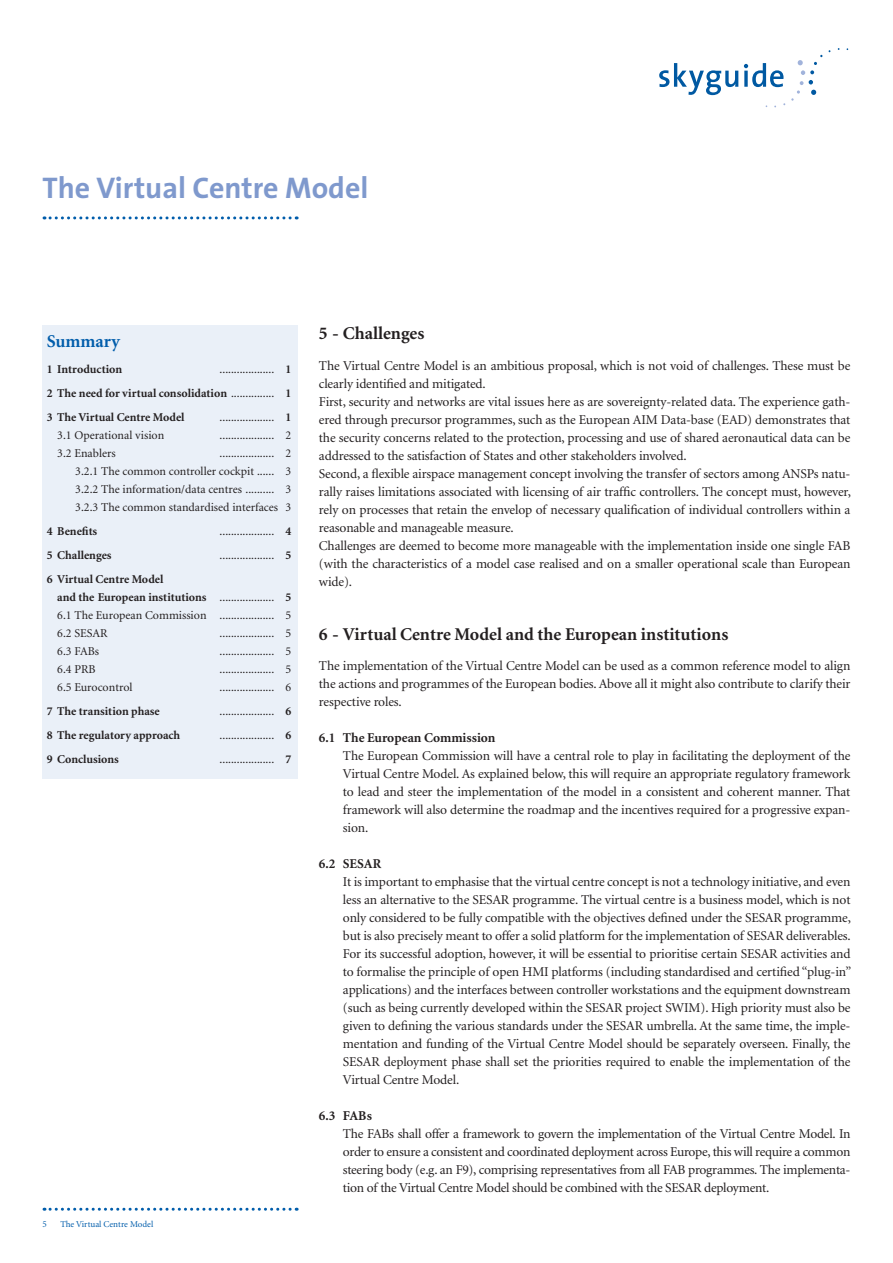
<style>
.page{position:relative;width:893px;height:1263px;background:#fff}
.page>*{position:absolute;margin:0;border:0;box-sizing:border-box;transform-origin:0 0}
.t1{font:700 30px "The Sans";color:#7f99cd}
.inter{font:700 18px "Minion";color:#231f20}
.t2{font:700 18px "Minion";color:#015dab}
.texte{font:13.5px/18px "Minion";letter-spacing:-.01em;color:#231f20;text-align:justify}
.texte_gras{font:700 13.5px "Minion";color:#231f20}
.t3{font:12px "Minion";color:#231f20}
.t4{font:700 12px "Minion";color:#231f20}
.t5{font:9px "Minion";color:#015dab}
.s1{font-weight:700}
.s2{font-weight:400}
</style>
<div class="page">
<svg style="left:44px;top:1208px;width:253px;height:3px"></svg>
<svg style="left:44px;top:216px;width:253px;height:3px"></svg>
<svg style="left:791px;top:55px;width:31px;height:46px"></svg>
<svg style="left:659px;top:63px;width:79px;height:32px"></svg>
<svg style="left:744px;top:63px;width:39px;height:24px"></svg>
<div style="left:43px;top:325px;width:255px;height:454px;background:#eaf0f8"></div>
<p class="t1" style="left:43px;top:163px;width:327px">The Virtual Centre Model</p>
<p class="t2" style="left:47px;top:332px;width:75px">Summary</p>
<p class="t4" style="left:47px;top:363px;width:77px">1 Introduction</p>
<p class="t3" style="left:220px;top:363px;width:73px">................... <span class="s1">1</span></p>
<p class="t4" style="left:47px;top:387px;width:246px">2 The need for virtual consolidation <span class="s2">...............</span> 1</p>
<p class="t4" style="left:47px;top:411px;width:139px">3 The Virtual Centre Model</p>
<p class="t3" style="left:220px;top:411px;width:73px">................... <span class="s1">1</span></p>
<p class="t3" style="left:57px;top:429px;width:108px">3.1 Operational vision</p>
<p class="t3" style="left:220px;top:429px;width:73px">................... 2</p>
<p class="t3" style="left:57px;top:447px;width:60px">3.2 Enablers</p>
<p class="t3" style="left:220px;top:447px;width:73px">................... 2</p>
<p class="t3" style="left:75px;top:465px;width:217px">3.2.1 The common controller cockpit ...... 3</p>
<p class="t3" style="left:75px;top:483px;width:217px">3.2.2 The information/data centres .......... 3</p>
<p class="t3" style="left:75px;top:501px;width:217px">3.2.3 The common standardised interfaces 3</p>
<p class="t4" style="left:47px;top:525px;width:52px">4 Benefits</p>
<p class="t3" style="left:220px;top:525px;width:73px">................... <span class="s1">4</span></p>
<p class="t4" style="left:47px;top:549px;width:66px">5 Challenges</p>
<p class="t3" style="left:220px;top:549px;width:73px">................... <span class="s1">5</span></p>
<p class="t4" style="left:47px;top:573px;width:118px">6 Virtual Centre Model</p>
<p class="t4" style="left:57px;top:591px;width:235px">and the European institutions <span class="s2">...................</span> 5</p>
<p class="t3" style="left:57px;top:609px;width:235px">6.1 The European Commission ................... 5</p>
<p class="t3" style="left:57px;top:627px;width:52px">6.2 SESAR</p>
<p class="t3" style="left:220px;top:627px;width:73px">................... 5</p>
<p class="t3" style="left:57px;top:645px;width:43px">6.3 FABs</p>
<p class="t3" style="left:220px;top:645px;width:73px">................... 5</p>
<p class="t3" style="left:57px;top:663px;width:40px">6.4 PRB</p>
<p class="t3" style="left:220px;top:663px;width:73px">................... 5</p>
<p class="t3" style="left:57px;top:681px;width:77px">6.5 Eurocontrol</p>
<p class="t3" style="left:220px;top:681px;width:73px">................... 6</p>
<p class="t4" style="left:47px;top:705px;width:115px">7 The transition phase</p>
<p class="t3" style="left:220px;top:705px;width:73px">................... <span class="s1">6</span></p>
<p class="t4" style="left:47px;top:729px;width:135px">8 The regulatory approach</p>
<p class="t3" style="left:220px;top:729px;width:73px">................... <span class="s1">6</span></p>
<p class="t4" style="left:47px;top:753px;width:74px">9 Conclusions</p>
<p class="t3" style="left:220px;top:753px;width:73px">................... <span class="s1">7</span></p>
<p class="t5" style="left:43px;top:1220px;width:6px">5</p>
<p class="t5" style="left:60px;top:1220px;width:95px">The Virtual Centre Model</p>
<p class="inter" style="left:319px;top:324px;width:107px">5 - Challenges</p>
<p class="texte" style="left:319px;top:357px;width:533px">The Virtual Centre Model is an ambitious proposal, which is not void of challenges. These must be clearly identified and mitigated.</p>
<p class="texte" style="left:319px;top:393px;width:533px">First, security and networks are vital issues here as are sovereignty-related data. The experience gath&shy;ered through precursor programmes, such as the European AIM Data-base (EAD) demonstrates that the security concerns related to the protection, processing and use of shared aeronautical data can be addressed to the satisfaction of States and other stakeholders involved.</p>
<p class="texte" style="left:319px;top:465px;width:533px">Second, a flexible airspace management concept involving the transfer of sectors among ANSPs natu&shy;rally raises limitations associated with licensing of air traffic controllers. The concept must, however, rely on processes that retain the envelop of necessary qualification of individual controllers within a reasonable and manageable measure.</p>
<p class="texte" style="left:319px;top:537px;width:533px">Challenges are deemed to become more manageable with the implementation inside one single FAB (with the characteristics of a model case realised and on a smaller operational scale than European wide).</p>
<p class="inter" style="left:319px;top:625px;width:411px">6 - Virtual Centre Model and the European institutions</p>
<p class="texte" style="left:319px;top:657px;width:533px">The implementation of the Virtual Centre Model can be used as a common reference model to align the actions and programmes of the European bodies. Above all it might also contribute to clarify their respective roles.</p>
<p class="texte_gras" style="left:319px;top:731px;width:178px">6.1 The European Commission</p>
<p class="texte" style="left:343px;top:747px;width:509px">The European Commission will have a central role to play in facilitating the deployment of the Virtual Centre Model. As explained below, this will require an appropriate regulatory framework to lead and steer the implementation of the model in a consistent and coherent manner. That framework will also determine the roadmap and the incentives required for a progressive expan&shy;sion.</p>
<p class="texte_gras" style="left:319px;top:857px;width:64px">6.2 SESAR</p>
<p class="texte" style="left:343px;top:873px;width:510px">It is important to emphasise that the virtual centre concept is not a technology initiative, and even less an alternative to the SESAR programme. The virtual centre is a business model, which is not only considered to be fully compatible with the objectives defined under the SESAR programme, but is also precisely meant to offer a solid platform for the implementation of SESAR deliverables.<br>For its successful adoption, however, it will be essential to prioritise certain SESAR activities and to formalise the principle of open HMI platforms (including standardised and certified “plug-in” applications) and the interfaces between controller workstations and the equipment downstream (such as being currently developed within the SESAR project SWIM). High priority must also be given to defining the various standards under the SESAR umbrella. At the same time, the imple&shy;mentation and funding of the Virtual Centre Model should be separately overseen. Finally, the SESAR deployment phase shall set the priorities required to enable the implementation of the Virtual Centre Model.</p>
<p class="texte_gras" style="left:319px;top:1109px;width:54px">6.3 FABs</p>
<p class="texte" style="left:343px;top:1125px;width:509px">The FABs shall offer a framework to govern the implementation of the Virtual Centre Model. In order to ensure a consistent and coordinated deployment across Europe, this will require a common steering body (e.g. an F9), comprising representatives from all FAB programmes. The implementa&shy;tion of the Virtual Centre Model should be combined with the SESAR deployment.</p>
</div>
